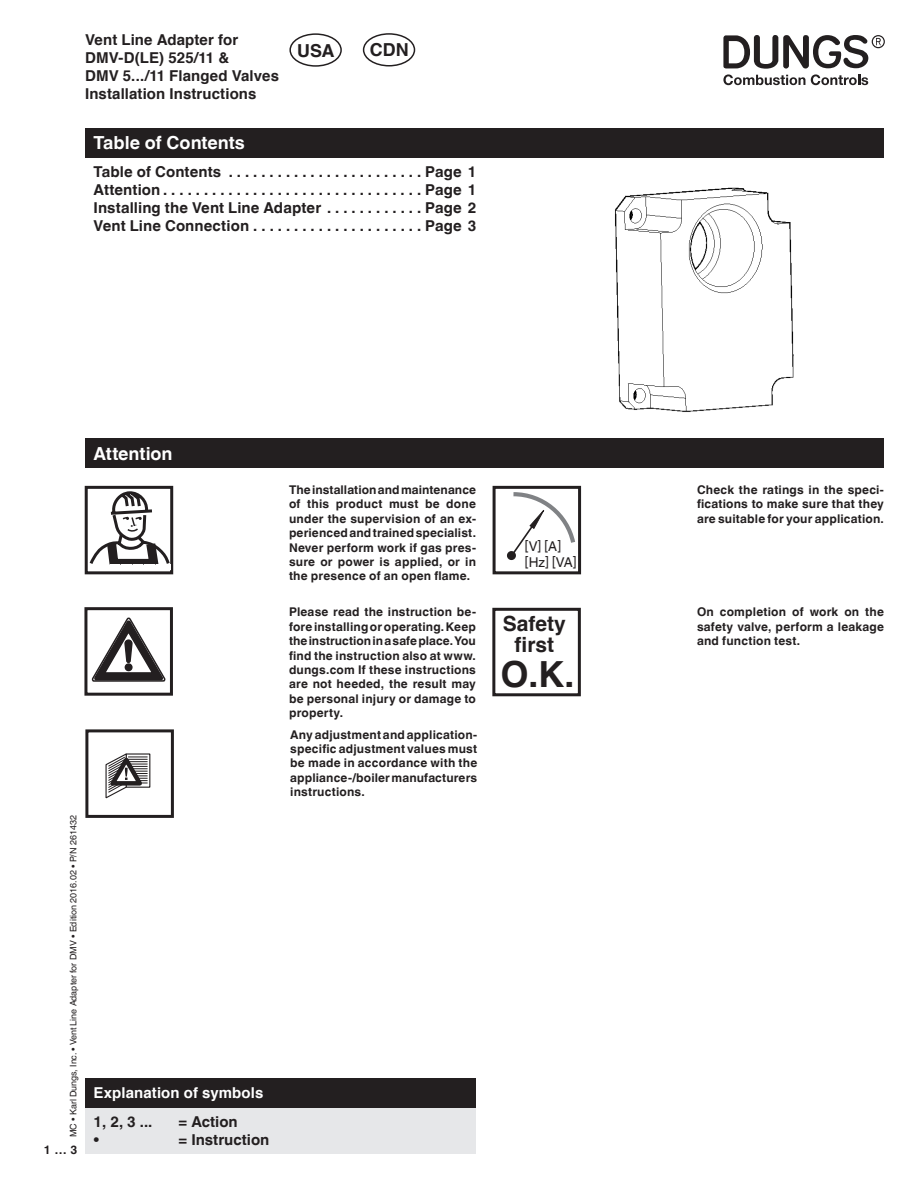
<style>
.page{position:relative;width:918px;height:1188px;background:#fff}
.page>*{position:absolute;margin:0;border:0;box-sizing:border-box;transform-origin:0 0}
.t1{font:700 36px "Helvetica";color:#231f20}
.t2{font:700 21px/21px "Helvetica";color:#231f20;text-align:center}
.Überschrift_12_Pt_fe{font:700 18px "Helvetica World";color:#fff}
.t3{font:700 17.85px "Helvetica World";color:#231f20}
.Inhaltsverzeichnis_1{font:700 15px "Helvetica World";letter-spacing:.005em;color:#231f20}
.t4{font:700 15px "Helvetica";letter-spacing:.005em;color:#231f20}
.Überschrift_10_Pt_fe{font:700 15px "Helvetica";letter-spacing:.005em;color:#fff}
.t5{font:13.5px/16.2px "Helvetica World";color:#231f20}
.Text_8_Pt_Blocksatz{font:700 12px/14.4px "Helvetica World";letter-spacing:.015em;color:#231f20;text-align:justify}
.t6{font:9px "Helvetica World";color:#231f20}
</style>
<div class="page">
<svg style="left:723px;top:35px;width:162px;height:50px"></svg>
<div style="left:85px;top:128px;width:799px;height:29px;background:#231f20"></div>
<div style="left:289px;top:33px;width:53px;height:34px;border:1px solid #231f20;border-radius:50%"></div>
<div style="left:363px;top:33px;width:52px;height:34px;border:1px solid #231f20;border-radius:50%"></div>
<div style="left:85px;top:1108px;width:391px;height:46px;background:#e6e7e9"></div>
<div style="left:85px;top:1078px;width:391px;height:30px;background:#231f20"></div>
<div style="left:85px;top:438px;width:799px;height:30px;background:#231f20"></div>
<div style="left:85px;top:486px;width:88px;height:88px;border:3px solid #231f20"></div>
<svg style="left:87px;top:489px;width:85px;height:83px"></svg>
<div style="left:84px;top:607px;width:89px;height:89px;border:3px solid #231f20"></div>
<svg style="left:91px;top:617px;width:75px;height:65px"></svg>
<div style="left:85px;top:729px;width:89px;height:89px;border:3px solid #231f20"></div>
<svg style="left:105px;top:753px;width:43px;height:46px"></svg>
<div style="left:493px;top:486px;width:88px;height:88px;border:3px solid #231f20"></div>
<div style="left:507px;top:551px;width:9px;height:9px;border:3px solid #231f20;border-radius:50%"></div>
<svg style="left:508px;top:490px;width:70px;height:69px"></svg>
<div style="left:492px;top:608px;width:89px;height:88px;border:3px solid #231f20"></div>
<img style="left:575px;top:157px;width:244px;height:255px">
<p class="t4" style="left:85px;top:28px;width:155px">Vent Line Adapter for</p>
<p class="t4" style="left:85px;top:46px;width:146px">DMV-D(LE) 525/11 &amp;</p>
<p class="t4" style="left:85px;top:64px;width:195px">DMV 5.../11 Flanged Valves</p>
<p class="t4" style="left:85px;top:82px;width:173px">Installation Instructions</p>
<p class="Überschrift_12_Pt_fe" style="left:94px;top:132px;width:153px">Table of Contents</p>
<p class="t3" style="left:297px;top:40px;width:39px">USA</p>
<p class="t3" style="left:370px;top:40px;width:40px">CDN</p>
<p class="Inhaltsverzeichnis_1" style="left:94px;top:163px;width:384px">Table of Contents . . . . . . . . . . . . . . . . . . . . . . . Page 1</p>
<p class="Inhaltsverzeichnis_1" style="left:94px;top:181px;width:384px">Attention . . . . . . . . . . . . . . . . . . . . . . . . . . . . . . . Page 1</p>
<p class="Inhaltsverzeichnis_1" style="left:94px;top:199px;width:384px">Installing the Vent Line Adapter . . . . . . . . . . . Page 2</p>
<p class="Inhaltsverzeichnis_1" style="left:94px;top:217px;width:384px">Vent Line Connection . . . . . . . . . . . . . . . . . . . . Page 3</p>
<p class="Überschrift_12_Pt_fe" style="left:94px;top:443px;width:81px">Attention</p>
<p class="t6" style="left:68px;top:1137px;width:324px;rotate:-90deg">MC • Karl Dungs, Inc. • Vent Line Adapter for DMV • Edition 2016.02 • P/N 261432</p>
<p class="Text_8_Pt_Blocksatz" style="left:44px;top:1143px;width:35px">1 … 3</p>
<p class="Überschrift_10_Pt_fe" style="left:94px;top:1081px;width:171px">Explanation of symbols</p>
<p class="Inhaltsverzeichnis_1" style="left:94px;top:1114px;width:51px">1, 2, 3 ...</p>
<p class="Inhaltsverzeichnis_1" style="left:179px;top:1114px;width:61px">= Action</p>
<p class="Inhaltsverzeichnis_1" style="left:94px;top:1132px;width:7px">•</p>
<p class="Inhaltsverzeichnis_1" style="left:179px;top:1132px;width:92px">= Instruction</p>
<p class="Text_8_Pt_Blocksatz" style="left:289px;top:483px;width:189px;text-align:left">The installation and maintenance of this product must be done under the supervision of an ex&shy;perienced and trained specialist.<br>Never perform work if gas pres&shy;sure or power is applied, or in the presence of an open flame.</p>
<p class="Text_8_Pt_Blocksatz" style="left:289px;top:605px;width:188px">Please read the instruction be&shy;fore installing or operating. Keep the instruction in a safe place. You find the instruction also at www. dungs.com If these instructions are not heeded, the result may be personal injury or damage to property.</p>
<p class="Text_8_Pt_Blocksatz" style="left:290px;top:727px;width:188px">Any adjustment and application&shy;specific adjustment values must be made in accordance with the appliance-/boiler manufacturers instructions.</p>
<p class="t5" style="left:525px;top:538px;width:53px">[V] [A] [Hz] [VA]</p>
<p class="t2" style="left:503px;top:613px;width:65px">Safety first</p>
<p class="t1" style="left:500px;top:645px;width:76px">O.K.</p>
<p class="Text_8_Pt_Blocksatz" style="left:697px;top:483px;width:188px">Check the ratings in the speci&shy;fications to make sure that they are suitable for your application.</p>
<p class="Text_8_Pt_Blocksatz" style="left:697px;top:605px;width:188px">On completion of work on the safety valve, perform a leakage and function test.</p>
</div>
